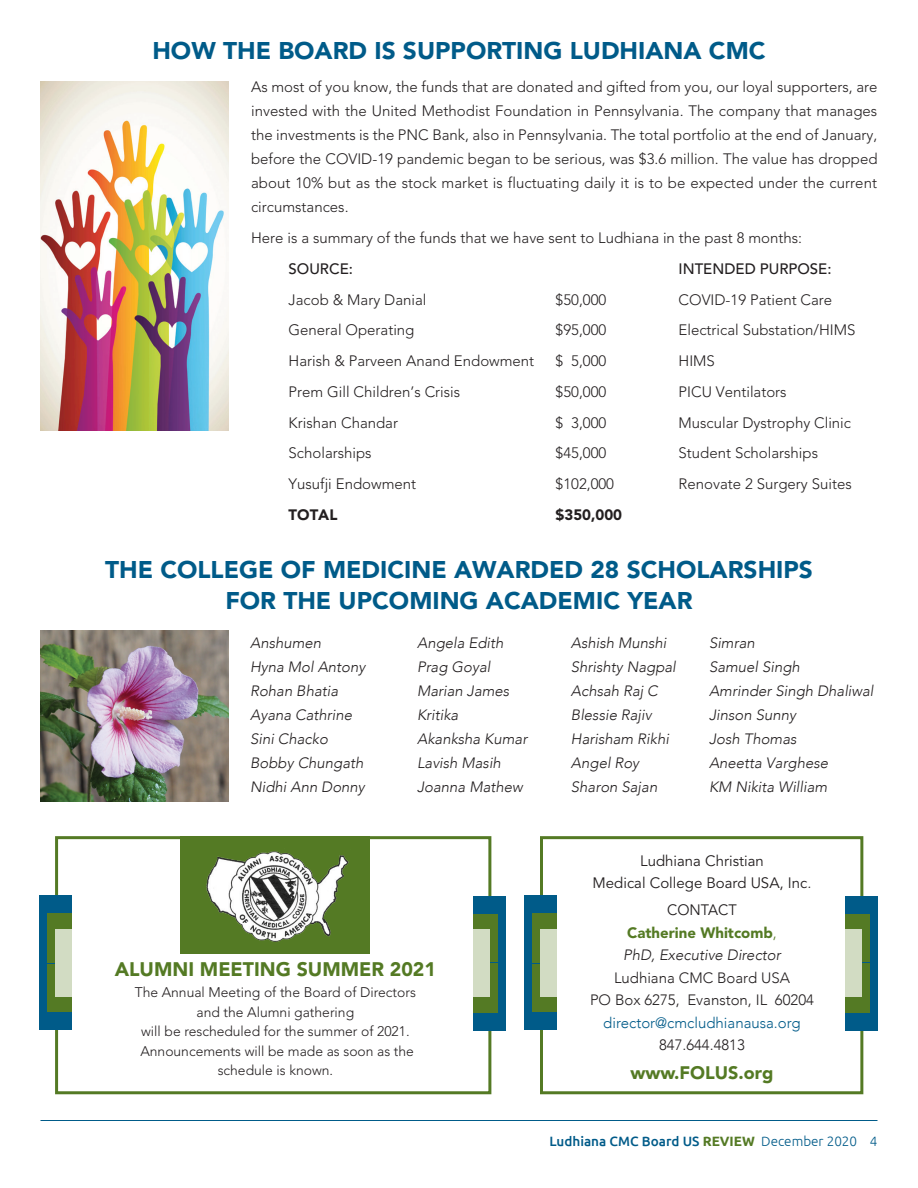
<style>
.page{position:relative;width:918px;height:1188px;background:#fff}
.page>*{position:absolute;margin:0;border:0;box-sizing:border-box;transform-origin:0 0}
.t1{font:900 24px/31.5px "Avenir LT Std";color:#005b89;text-align:center}
.t2{font:900 19.5px "Avenir LT Std";color:#547a24}
.t3{font:900 18px "Avenir LT Std";color:#547a24}
.t4{font:300 15px/24px "Avenir LT Std";color:#231f20;text-align:justify}
.t5{font:italic 300 15px/24px "Avenir";color:#231f20}
.t6{font:300 15px/22.5px "Avenir";color:#231f20;text-align:center}
.t7{font:15px/22.5px "Avenir LT Std";color:#231f20;text-align:center}
.t8{font:300 15px "Avenir";color:#005b89}
.t9{font:900 15px/22.5px "Avenir LT Std";color:#547a24;text-align:center}
.t10{font:500 15px "Avenir LT Std";color:#231f20}
.t11{font:900 15px "Avenir LT Std";color:#231f20}
.t12{font:300 13.8px/19.5px "Avenir LT Std";color:#231f20;text-align:center}
.t13{font:500 13.5px "Ubuntu";color:#005b89}
.s1{font-family:"Avenir";font-weight:300;font-style:italic}
.s2{font-weight:400;color:#231f20}
.s3{font-family:"Avenir";font-weight:300}
.s4{font-weight:700;color:#547a24}
.s5{font-weight:300}
</style>
<div class="page">
<hr style="left:40px;top:1120px;width:838px;height:1px;background:#005b89">
<img style="left:40px;top:81px;width:189px;height:349px">
<img style="left:40px;top:631px;width:189px;height:171px">
<div style="left:181px;top:836px;width:189px;height:117px;background:#547a24"></div>
<img style="left:206px;top:851px;width:143px;height:91px">
<div style="left:540px;top:836px;width:323px;height:258px;border:3px solid #547a24"></div>
<div style="left:55px;top:836px;width:436px;height:258px;border:3px solid #547a24"></div>
<div style="left:524px;top:961px;width:33px;height:69px;background:#005b89"></div>
<div style="left:532px;top:962px;width:25px;height:49px;background:#547a24"></div>
<div style="left:524px;top:895px;width:33px;height:68px;background:#005b89"></div>
<div style="left:532px;top:913px;width:25px;height:50px;background:#547a24"></div>
<div style="left:540px;top:929px;width:17px;height:68px;background:#d2dcc3"></div>
<div style="left:39px;top:961px;width:33px;height:69px;background:#005b89"></div>
<div style="left:48px;top:962px;width:24px;height:49px;background:#547a24"></div>
<div style="left:39px;top:895px;width:33px;height:68px;background:#005b89"></div>
<div style="left:48px;top:913px;width:24px;height:50px;background:#547a24"></div>
<div style="left:56px;top:929px;width:16px;height:68px;background:#d2dcc3"></div>
<div style="left:845px;top:896px;width:33px;height:68px;background:#005b89"></div>
<div style="left:845px;top:914px;width:24px;height:50px;background:#547a24"></div>
<div style="left:845px;top:963px;width:33px;height:68px;background:#005b89"></div>
<div style="left:845px;top:963px;width:24px;height:50px;background:#547a24"></div>
<div style="left:845px;top:929px;width:16px;height:68px;background:#d2dcc3"></div>
<div style="left:473px;top:896px;width:33px;height:68px;background:#005b89"></div>
<div style="left:473px;top:914px;width:24px;height:50px;background:#547a24"></div>
<div style="left:473px;top:963px;width:33px;height:68px;background:#005b89"></div>
<div style="left:473px;top:963px;width:24px;height:50px;background:#547a24"></div>
<div style="left:473px;top:929px;width:16px;height:68px;background:#d2dcc3"></div>
<h1 class="t1" style="left:152px;top:34px;width:615px">HOW THE BOARD IS SUPPORTING LUDHIANA CMC</h1>
<p class="t4" style="left:251px;top:75px;width:628px">As most of you know, the funds that are donated and gifted from you, our loyal supporters, are invested with the United Methodist Foundation in Pennsylvania. The company that manages the investments is the PNC Bank, also in Pennsylvania. The total portfolio at the end of January, before the COVID-19 pandemic began to be serious, was $3.6 million. The value has dropped about 10% but as the stock market is fluctuating daily it is to be expected under the current circumstances.</p>
<p class="t4" style="left:251px;top:226px;width:552px">Here is a summary of the funds that we have sent to Ludhiana in the past 8 months:</p>
<p class="t10" style="left:289px;top:260px;width:66px">SOURCE:</p>
<p class="t10" style="left:679px;top:260px;width:155px">INTENDED PURPOSE:</p>
<p class="t4" style="left:289px;top:287px;width:139px">Jacob &amp; Mary Danial</p>
<p class="t4" style="left:556px;top:287px;width:52px">$50,000</p>
<p class="t4" style="left:679px;top:287px;width:155px">COVID-19 Patient Care</p>
<p class="t4" style="left:289px;top:318px;width:127px">General Operating</p>
<p class="t4" style="left:556px;top:318px;width:52px">$95,000</p>
<p class="t4" style="left:679px;top:318px;width:178px">Electrical Substation/HIMS</p>
<p class="t4" style="left:289px;top:349px;width:247px">Harish &amp; Parveen Anand Endowment</p>
<p class="t4" style="left:556px;top:349px;width:52px">$ 5,000</p>
<p class="t4" style="left:679px;top:349px;width:38px">HIMS</p>
<p class="t4" style="left:289px;top:380px;width:173px">Prem Gill Children’s Crisis</p>
<p class="t4" style="left:556px;top:380px;width:52px">$50,000</p>
<p class="t4" style="left:679px;top:380px;width:110px">PICU Ventilators</p>
<p class="t4" style="left:289px;top:410px;width:111px">Krishan Chandar</p>
<p class="t4" style="left:556px;top:410px;width:52px">$ 3,000</p>
<p class="t4" style="left:679px;top:410px;width:174px">Muscular Dystrophy Clinic</p>
<p class="t4" style="left:289px;top:441px;width:85px">Scholarships</p>
<p class="t4" style="left:556px;top:441px;width:52px">$45,000</p>
<p class="t4" style="left:679px;top:441px;width:141px">Student Scholarships</p>
<p class="t4" style="left:289px;top:472px;width:129px">Yusufji Endowment</p>
<p class="t4" style="left:556px;top:472px;width:60px">$102,000</p>
<p class="t4" style="left:679px;top:472px;width:175px">Renovate 2 Surgery Suites</p>
<p class="t11" style="left:289px;top:506px;width:50px">TOTAL</p>
<p class="t11" style="left:556px;top:506px;width:68px">$350,000</p>
<h1 class="t1" style="left:105px;top:553px;width:709px">THE COLLEGE OF MEDICINE AWARDED 28 SCHOLARSHIPS<br>FOR THE UPCOMING ACADEMIC YEAR</h1>
<p class="t5" style="left:250px;top:631px;width:117px">Anshumen<br>Hyna Mol Antony<br>Rohan Bhatia<br>Ayana Cathrine<br>Sini Chacko<br>Bobby Chungath<br>Nidhi Ann Donny</p>
<p class="t5" style="left:417px;top:631px;width:112px">Angela Edith<br>Prag Goyal<br>Marian James<br>Kritika<br>Akanksha Kumar<br>Lavish Masih<br>Joanna Mathew</p>
<p class="t5" style="left:571px;top:631px;width:107px">Ashish Munshi<br>Shrishty Nagpal<br>Achsah Raj C<br>Blessie Rajiv<br>Harisham Rikhi<br>Angel Roy<br>Sharon Sajan</p>
<p class="t5" style="left:709px;top:631px;width:166px">Simran<br>Samuel Singh<br>Amrinder Singh Dhaliwal<br>Jinson Sunny<br>Josh Thomas<br>Aneetta Varghese<br>KM Nikita William</p>
<h2 class="t2" style="left:115px;top:958px;width:323px">ALUMNI MEETING SUMMER 2021</h2>
<p class="t12" style="left:135px;top:983px;width:283px">The Annual Meeting of the Board of Directors and the Alumni gathering<br>will be rescheduled for the summer of 2021.<br>Announcements will be made as soon as the schedule is known.</p>
<p class="t7" style="left:593px;top:850px;width:220px">Ludhiana Christian<br>Medical College Board USA, Inc<span class="s1">.</span></p>
<p class="t9" style="left:627px;top:899px;width:151px"><span class="s2">CONTACT<br></span>Catherine Whitcomb<span class="s3">,</span></p>
<p class="t5" style="left:623px;top:943px;width:159px">PhD, Executive Director</p>
<p class="t6" style="left:590px;top:966px;width:225px">Ludhiana CMC Board USA<br>PO Box 6275, Evanston, IL 60204</p>
<p class="t8" style="left:603px;top:1014px;width:199px">director@cmcludhianausa.org</p>
<p class="t6" style="left:659px;top:1034px;width:87px">847.644.4813</p>
<p class="t3" style="left:631px;top:1061px;width:144px">www.FOLUS.org</p>
<p class="t13" style="left:549px;top:1133px;width:330px">Ludhiana CMC Board US <span class="s4">REVIEW</span> <span class="s5">December 2020 4</span></p>
</div>
